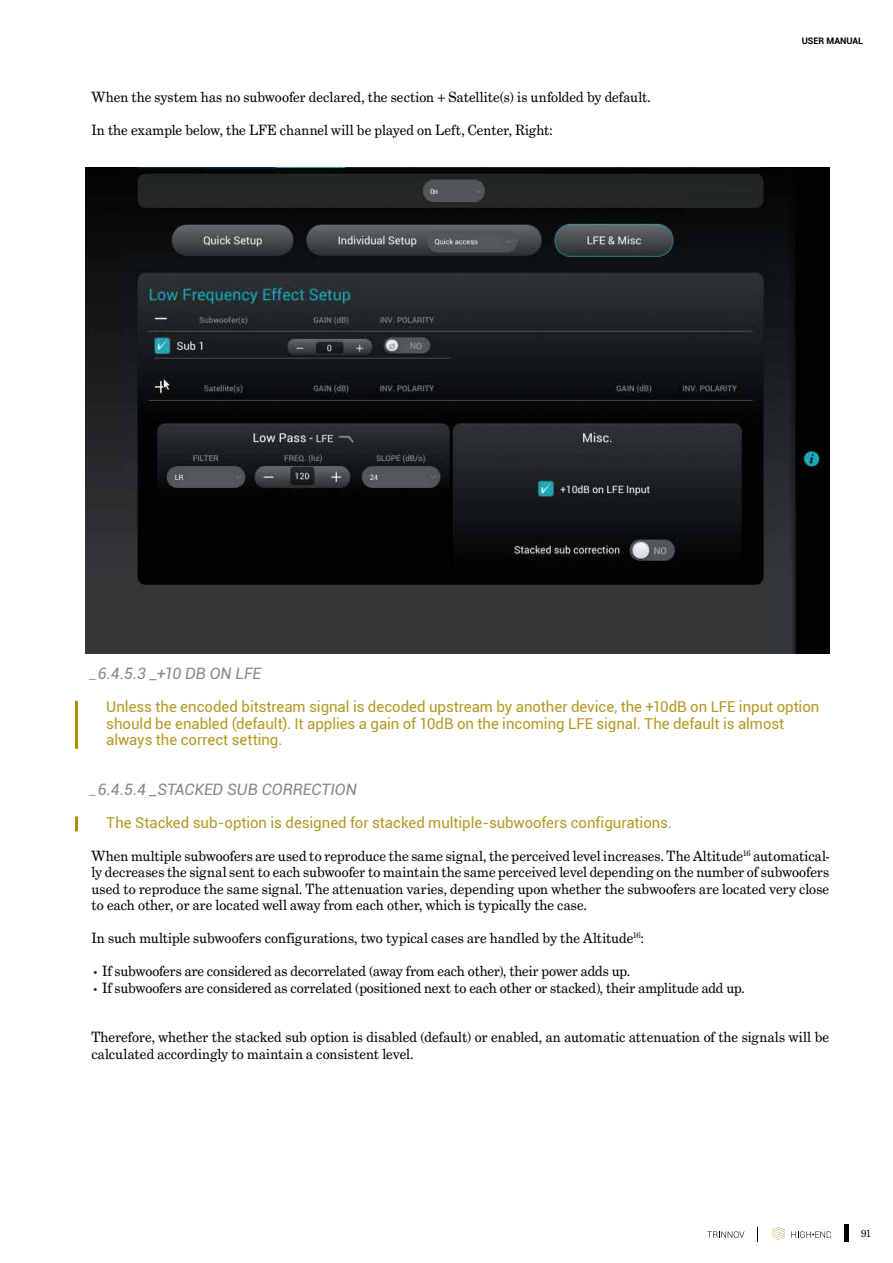
<style>
.page{position:relative;width:893px;height:1263px;background:#fff}
.page>*{position:absolute;margin:0;border:0;box-sizing:border-box;transform-origin:0 0}
.t1{font:italic 15.75px "Roboto";letter-spacing:-.005em;color:#878787}
.t2{font:15px/16.5px "Roboto";color:#b49822}
.t3{font:14.25px/16.5px "Grad";color:#000;text-align:justify}
.t4{font:10.5px "Grad";color:#000}
.t5{font:700 9px "Roboto";color:#000}
.s1{font-weight:300;font-style:normal}
</style>
<div class="page">
<hr style="left:844px;top:1225px;width:4px;height:17px;background:#000">
<svg style="left:772px;top:1227px;width:13px;height:13px"></svg>
<svg style="left:757px;top:1227px;width:1px;height:14px"></svg>
<svg style="left:791px;top:1231px;width:40px;height:7px"></svg>
<svg style="left:708px;top:1231px;width:36px;height:7px"></svg>
<hr style="left:75px;top:701px;width:3px;height:48px;background:#ac8f00">
<hr style="left:75px;top:816px;width:3px;height:15px;background:#ac8f00">
<img style="left:85px;top:168px;width:744px;height:486px">
<p class="t3" style="left:91px;top:88px;width:561px">When the system has no subwoofer declared, the section + Satellite(s) is unfolded by default.</p>
<p class="t3" style="left:91px;top:121px;width:462px">In the example below, the LFE channel will be played on Left, Center, Right:</p>
<p class="t5" style="left:802px;top:34px;width:63px">USER MANUAL</p>
<p class="t1" style="left:89px;top:662px;width:173px"><span class="s1">_</span>6.4.5.3 _+10 DB ON LFE</p>
<p class="t2" style="left:106px;top:698px;width:715px">Unless the encoded bitstream signal is decoded upstream by another device, the +10dB on LFE input option should be enabled (default). It applies a gain of 10dB on the incoming LFE signal. The default is almost always the correct setting.</p>
<p class="t1" style="left:89px;top:778px;width:269px"><span class="s1">_</span>6.4.5.4 _STACKED SUB CORRECTION</p>
<p class="t2" style="left:106px;top:813px;width:567px">The Stacked sub-option is designed for stacked multiple-subwoofers configurations.</p>
<p class="t3" style="left:91px;top:847px;width:739px">When multiple subwoofers are used to reproduce the same signal, the perceived level increases. The Altitude<sup>16</sup> automatical&shy;ly decreases the signal sent to each subwoofer to maintain the same perceived level depending on the number of subwoofers used to reproduce the same signal. The attenuation varies, depending upon whether the subwoofers are located very close to each other, or are located well away from each other, which is typically the case.</p>
<p class="t3" style="left:91px;top:930px;width:554px">In such multiple subwoofers configurations, two typical cases are handled by the Altitude<sup>16</sup>:</p>
<p class="t3" style="left:94px;top:963px;width:538px">• If subwoofers are considered as decorrelated (away from each other), their power adds up.</p>
<p class="t3" style="left:94px;top:979px;width:652px">• If subwoofers are considered as correlated (positioned next to each other or stacked), their amplitude add up.</p>
<p class="t3" style="left:91px;top:1029px;width:739px">Therefore, whether the stacked sub option is disabled (default) or enabled, an automatic attenuation of the signals will be calculated accordingly to maintain a consistent level.</p>
<p class="t4" style="left:861px;top:1227px;width:11px">91</p>
</div>
